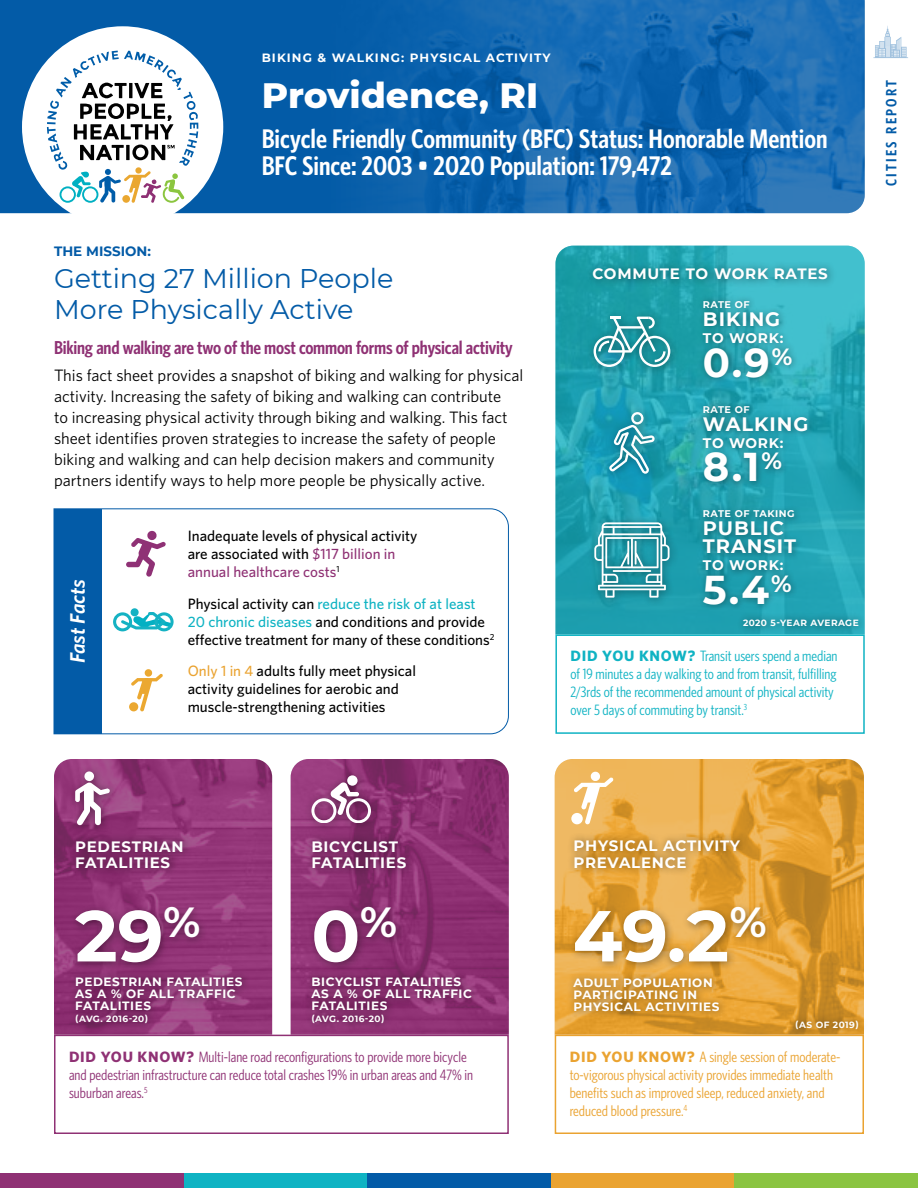
<style>
.page{position:relative;width:918px;height:1188px;background:#fff}
.page>*{position:absolute;margin:0;border:0;box-sizing:border-box;transform-origin:0 0}
.t1{font:700 72px "Montserrat";color:#fff}
.t2{font:700 40.2px "Montserrat";color:#fff}
.t3{font:800 36px "Montserrat";color:#fff}
.t4{font:600 condensed 27px/27px "Whitney HTF";color:#fff}
.t5{font:27px/31.5px "Montserrat";color:#035ba7}
.t6{font:italic 600 21px "Whitney HTF";color:#fff}
.t7{font:700 19.35px/18px "Montserrat";letter-spacing:.05em;color:#fff}
.t8{font:600 condensed 18.75px "Whitney HTF";letter-spacing:-.01em;color:#8f3174}
.t9{font:16.5px/21px "Whitney HTF";color:#000}
.t10{font:500 15px/18px "Whitney HTF";color:#000}
.t11{font:condensed 15px/18px "Whitney HTF";color:#0fb3c3}
.t12{font:condensed 15px/18px "Whitney HTF";color:#eaa331}
.t13{font:condensed 15px/18px "Whitney HTF";color:#8f3174}
.t14{font:700 15px/16.5px "Montserrat";letter-spacing:.05em;color:#fff}
.t15{font:600 condensed 15px "Whitney HTF";letter-spacing:.15em;color:#035ba7}
.t16{font:700 13.8px "Montserrat";letter-spacing:.045em;color:#fff}
.t17{font:700 13.5px "Montserrat";color:#035ba7}
.t18{font:700 12px/12px "Montserrat";letter-spacing:.05em;color:#fff}
.t19{font:700 12px "Montserrat";letter-spacing:.09em;color:#fff}
.t20{font:700 9.75px "Montserrat";letter-spacing:.05em;color:#fff}
.t21{font:700 9px "Montserrat";letter-spacing:.05em;color:#fff}
.s1{color:#8f3174}
.s2{color:#0fb3c3}
.s3{color:#eaa331}
.s4{font-family:"Whitney";font-weight:700;font-stretch:normal}
</style>
<div class="page">
<div style="left:0;top:0;width:324px;height:213px;background:#035ba7"></div>
<img style="left:324px;top:0;width:541px;height:213px">
<div style="left:22px;top:26px;width:201px;height:202px;background:#fff;border-radius:50%"></div>
<svg style="left:47px;top:51px;width:151px;height:152px"></svg>
<img style="left:54px;top:759px;width:218px;height:276px">
<img style="left:291px;top:759px;width:218px;height:276px">
<div style="left:54px;top:1035px;width:455px;height:99px;border:2px solid #8f3174"></div>
<div style="left:305px;top:833px;width:109px;height:43px;background:#000;opacity:.4"></div>
<div style="left:69px;top:833px;width:123px;height:43px;background:#000;opacity:.4"></div>
<div style="left:305px;top:971px;width:175px;height:61px;background:#000;opacity:.4"></div>
<div style="left:68px;top:971px;width:183px;height:61px;background:#000;opacity:.4"></div>
<div style="left:307px;top:903px;width:98px;height:69px;background:#000;opacity:.4"></div>
<div style="left:69px;top:903px;width:140px;height:69px;background:#000;opacity:.4"></div>
<div style="left:68px;top:764px;width:50px;height:69px;background:#000;opacity:.4"></div>
<svg style="left:75px;top:771px;width:35px;height:54px"></svg>
<div style="left:305px;top:769px;width:75px;height:63px;background:#000;opacity:.4"></div>
<svg style="left:311px;top:782px;width:60px;height:41px"></svg>
<div style="left:347px;top:775px;width:11px;height:11px;background:#fff;border-radius:50%"></div>
<div style="left:183px;top:1173px;width:185px;height:15px;background:#0fb3c3"></div>
<div style="left:368px;top:1173px;width:183px;height:15px;background:#035ba7"></div>
<div style="left:551px;top:1173px;width:184px;height:15px;background:#eaa331"></div>
<div style="left:735px;top:1173px;width:183px;height:15px;background:#8ac441"></div>
<div style="left:0;top:1173px;width:183px;height:15px;background:#8f3174"></div>
<img style="left:555px;top:246px;width:310px;height:388px">
<div style="left:555px;top:634px;width:310px;height:100px;border:2px solid #0fb3c3"></div>
<div style="left:697px;top:295px;width:117px;height:315px;background:#000;opacity:.4"></div>
<div style="left:586px;top:261px;width:250px;height:27px;background:#000;opacity:.4"></div>
<div style="left:587px;top:310px;width:93px;height:66px;background:#000;opacity:.4"></div>
<svg style="left:594px;top:317px;width:76px;height:50px"></svg>
<div style="left:587px;top:516px;width:92px;height:91px;background:#000;opacity:.4"></div>
<svg style="left:594px;top:522px;width:76px;height:76px;background:#5cadb7"></svg>
<hr style="left:613px;top:570px;width:38px;height:2px;background:#fff">
<div style="left:602px;top:405px;width:62px;height:78px;background:#000;opacity:.4"></div>
<svg style="left:609px;top:412px;width:46px;height:62px;background:#49a8b9"></svg>
<div style="left:737px;top:612px;width:130px;height:22px;background:#000;opacity:.4"></div>
<img style="left:555px;top:759px;width:309px;height:276px">
<div style="left:555px;top:1035px;width:309px;height:99px;border:2px solid #eaa331"></div>
<div style="left:567px;top:971px;width:162px;height:48px;background:#000;opacity:.4"></div>
<div style="left:790px;top:1013px;width:78px;height:24px;background:#000;opacity:.4"></div>
<svg style="left:571px;top:813px;width:12px;height:11px"></svg>
<svg style="left:574px;top:771px;width:40px;height:53px"></svg>
<div style="left:568px;top:903px;width:207px;height:69px;background:#000;opacity:.4"></div>
<svg style="left:53px;top:508px;width:456px;height:227px"></svg>
<div style="left:54px;top:509px;width:47px;height:225px;background:#035ba7"></div>
<svg style="left:126px;top:530px;width:40px;height:47px"></svg>
<svg style="left:129px;top:702px;width:9px;height:9px"></svg>
<svg style="left:131px;top:669px;width:32px;height:42px"></svg>
<svg style="left:113px;top:610px;width:61px;height:21px"></svg>
<div style="left:131px;top:609px;width:7px;height:6px;background:#15b2c3;border-radius:50%"></div>
<div style="left:131px;top:608px;width:8px;height:8px;border:2px solid #15b2c3;border-radius:50%"></div>
<div style="left:567px;top:833px;width:182px;height:43px;background:#000;opacity:.4"></div>
<svg style="left:873px;top:26px;width:35px;height:32px"></svg>
<p class="t19" style="left:262px;top:49px;width:290px">BIKING &amp; WALKING: PHYSICAL ACTIVITY</p>
<h3 class="t3" style="left:262px;top:69px;width:278px">Providence, RI</h3>
<h3 class="t4" style="left:262px;top:125px;width:567px">Bicycle Friendly Community (BFC) Status: Honorable Mention<br>BFC Since: 2003 • 2020 Population: 179,472</h3>
<p class="t17" style="left:54px;top:242px;width:98px">THE MISSION:</p>
<h3 class="t5" style="left:54px;top:261px;width:341px">Getting 27 Million People<br>More Physically Active</h3>
<p class="t8" style="left:54px;top:336px;width:460px">Biking and walking are two of the most common forms of physical activity</p>
<p class="t9" style="left:54px;top:365px;width:471px">This fact sheet provides a snapshot of biking and walking for physical activity. Increasing the safety of biking and walking can contribute<br>to increasing physical activity through biking and walking. This fact sheet identifies proven strategies to increase the safety of people biking and walking and can help decision makers and community partners identify ways to help more people be physically active.</p>
<p class="t6" style="left:65px;top:663px;width:86px;rotate:-90deg">Fast Facts</p>
<p class="t10" style="left:188px;top:526px;width:231px">Inadequate levels of physical activity are associated with <span class="s1">$117 billion in annual healthcare costs</span><sup>1</sup></p>
<p class="t10" style="left:188px;top:594px;width:308px">Physical activity can <span class="s2">reduce the risk of at least<br>20 chronic diseases</span> and conditions and provide effective treatment for many of these conditions<sup>2</sup></p>
<p class="t10" style="left:188px;top:661px;width:230px"><span class="s3">Only 1 in 4</span> adults fully meet physical activity guidelines for aerobic and muscle-strengthening activities</p>
<p class="t14" style="left:592px;top:265px;width:237px">COMMUTE TO WORK RATES</p>
<p class="t20" style="left:703px;top:298px;width:48px">RATE OF</p>
<p class="t7" style="left:703px;top:310px;width:79px">BIKING</p>
<p class="t16" style="left:703px;top:328px;width:82px">TO WORK:</p>
<h2 class="t2" style="left:703px;top:334px;width:91px">0.9<sup>%</sup></h2>
<p class="t20" style="left:703px;top:402px;width:48px">RATE OF</p>
<p class="t7" style="left:703px;top:414px;width:107px">WALKING</p>
<p class="t16" style="left:703px;top:433px;width:82px">TO WORK:</p>
<h2 class="t2" style="left:703px;top:438px;width:81px">8.1<sup>%</sup></h2>
<p class="t20" style="left:703px;top:507px;width:93px">RATE OF TAKING</p>
<p class="t7" style="left:703px;top:519px;width:95px">PUBLIC<br>TRANSIT</p>
<p class="t16" style="left:703px;top:555px;width:82px">TO WORK:</p>
<h2 class="t2" style="left:703px;top:561px;width:90px">5.4<sup>%</sup></h2>
<p class="t21" style="left:743px;top:616px;width:117px">2020 5-YEAR AVERAGE</p>
<p class="t11" style="left:570px;top:647px;width:269px"><span class="s4">DID YOU KNOW?</span> Transit users spend a median of 19 minutes a day walking to and from transit, fulfilling 2/3rds of the recommended amount of physical activity over 5 days of commuting by transit.<sup>3</sup></p>
<p class="t15" style="left:883px;top:186px;width:108px;rotate:-90deg">CITIES REPORT</p>
<p class="t14" style="left:75px;top:837px;width:110px">PEDESTRIAN<br>FATALITIES</p>
<h1 class="t1" style="left:75px;top:884px;width:127px">29<sup>%</sup></h1>
<p class="t18" style="left:75px;top:975px;width:169px">PEDESTRIAN FATALITIES<br>AS A % OF ALL TRAFFIC<br>FATALITIES</p>
<p class="t21" style="left:75px;top:1012px;width:75px">(AVG. 2016-20)</p>
<p class="t14" style="left:311px;top:837px;width:96px">BICYCLIST<br>FATALITIES</p>
<h1 class="t1" style="left:311px;top:884px;width:87px">0<sup>%</sup></h1>
<p class="t18" style="left:311px;top:975px;width:162px">BICYCLIST FATALITIES<br>AS A % OF ALL TRAFFIC<br>FATALITIES</p>
<p class="t21" style="left:311px;top:1012px;width:75px">(AVG. 2016-20)</p>
<p class="t13" style="left:69px;top:1047px;width:406px"><span class="s4">DID YOU KNOW?</span> Multi-lane road reconfigurations to provide more bicycle and pedestrian infrastructure can reduce total crashes 19% in urban areas and 47% in suburban areas.<sup>5</sup></p>
<p class="t14" style="left:574px;top:837px;width:168px">PHYSICAL ACTIVITY<br>PREVALENCE</p>
<h1 class="t1" style="left:573px;top:884px;width:195px">49.2<sup>%</sup></h1>
<p class="t18" style="left:574px;top:976px;width:148px">ADULT POPULATION<br>PARTICIPATING IN<br>PHYSICAL ACTIVITIES</p>
<p class="t21" style="left:795px;top:1018px;width:65px">(AS OF 2019)</p>
<p class="t12" style="left:570px;top:1047px;width:272px"><span class="s4">DID YOU KNOW?</span> A single session of moderate&shy;to-vigorous physical activity provides immediate health benefits such as improved sleep, reduced anxiety, and reduced blood pressure.<sup>4</sup></p>
</div>
